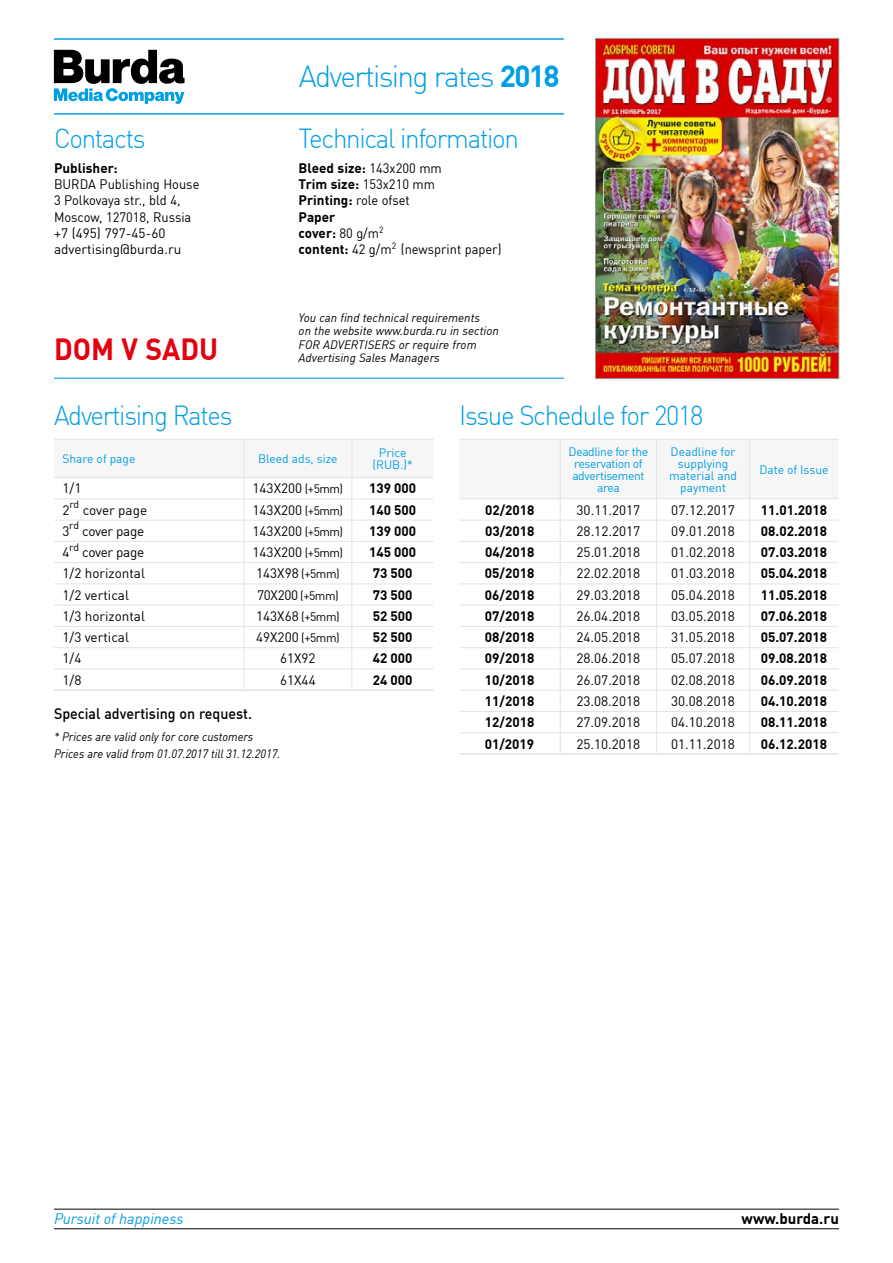
<style>
.page{position:relative;width:893px;height:1263px;background:#fff}
.page>*{position:absolute;margin:0;border:0;box-sizing:border-box;transform-origin:0 0}
.t1{font:300 30px "DIN Offc Pro";letter-spacing:-.055em;color:#009ee3}
.t2{font:700 30px "DIN Offc Pro";color:#e3000f;scale:.95 1}
.t3{font:300 27px "DIN Offc Pro";letter-spacing:-.05em;color:#009ee3;scale:.96 1}
.t4{font:500 15px "DIN Offc Pro";color:#000;scale:.95 1}
.t5{font:italic 15px "DIN Offc Pro";color:#009ee3}
.t6{font:700 15px "DIN Offc Pro";color:#000}
.t7{font:13.5px "DIN Offc Pro";color:#000}
.t8{font:700 13.5px "DIN Offc Pro";color:#000}
.t9{font:13.5px/16.2px "DIN Offc Pro";color:#000;scale:.95 1}
.t10{font:13.5px "DIN Offc Pro";letter-spacing:-.02em;color:#000}
.t11{font:italic 12px/13.5px "DIN Offc Pro";color:#000}
.t12{font:12px/12px "DIN Offc Pro";color:#009ee3;text-align:center}
.t13{font:italic 12px/16.5px "DIN Offc Pro";color:#000;scale:.95 1}
.t14{font:12px/12px "DIN Offc Pro";letter-spacing:-.03em;color:#009ee3;text-align:center}
.t15{font:10.5px "DIN Offc Pro";color:#000}
.s1{font-weight:700}
.s2{font-size:12px}
</style>
<div class="page">
<hr style="left:54px;top:1209px;width:785px;height:1px;background:#000">
<hr style="left:54px;top:1228px;width:785px;height:1px;background:#000">
<hr style="left:54px;top:378px;width:510px;height:1px;background:#009ee3">
<hr style="left:54px;top:113px;width:510px;height:2px;background:#009ee3">
<hr style="left:54px;top:38px;width:510px;height:2px;background:#009ee3">
<svg style="left:54px;top:50px;width:131px;height:54px"></svg>
<hr style="left:54px;top:689px;width:190px;height:2px;background:#e3e3e3">
<hr style="left:244px;top:689px;width:108px;height:2px;background:#e3e3e3">
<hr style="left:352px;top:689px;width:81px;height:2px;background:#e3e3e3">
<svg style="left:54px;top:439px;width:379px;height:250px"></svg>
<svg style="left:459px;top:439px;width:379px;height:314px"></svg>
<hr style="left:560px;top:439px;width:97px;height:1px;background:#e3e3e3">
<hr style="left:657px;top:439px;width:93px;height:1px;background:#e3e3e3">
<hr style="left:750px;top:439px;width:88px;height:1px;background:#e3e3e3">
<hr style="left:560px;top:439px;width:1px;height:60px;background:#e3e3e3">
<hr style="left:656px;top:439px;width:1px;height:60px;background:#e3e3e3">
<hr style="left:749px;top:439px;width:1px;height:60px;background:#e3e3e3">
<hr style="left:459px;top:753px;width:101px;height:2px;background:#e3e3e3">
<hr style="left:560px;top:753px;width:97px;height:2px;background:#e3e3e3">
<hr style="left:657px;top:753px;width:93px;height:2px;background:#e3e3e3">
<hr style="left:750px;top:753px;width:88px;height:2px;background:#e3e3e3">
<img style="left:597px;top:40px;width:240px;height:337px">
<div style="left:595px;top:38px;width:244px;height:341px;border:1px solid #9c9d9d"></div>
<h2 class="t3" style="left:54px;top:118px;width:97px">Contacts</h2>
<p class="t8" style="left:54px;top:157px;width:65px">Publisher:</p>
<p class="t9" style="left:54px;top:175px;width:155px">BURDA Publishing House<br>3 Polkovaya str., bld 4,<br>Моscow, 127018, Russia +7 (495) 797-45-60 advertising@burda.ru</p>
<h1 class="t2" style="left:54px;top:324px;width:174px">DOM V SADU</h1>
<h1 class="t1" style="left:299px;top:53px;width:262px">Advertising rates <span class="s1">2018</span></h1>
<h2 class="t3" style="left:299px;top:118px;width:231px">Technical information</h2>
<p class="t9" style="left:299px;top:159px;width:215px"><span class="s1">Bleed size:</span> 143x200 mm<br><span class="s1">Trim size:</span> 153x210 mm<br><span class="s1">Printing:</span> role ofset<br><span class="s1">Paper<br>cover:</span> 80 g/m<sup>2<br></sup><span class="s1">content:</span> 42 g/m<sup>2</sup> (newsprint paper)</p>
<p class="t11" style="left:299px;top:309px;width:202px">You can find technical requirements<br>on the website www.burda.ru in section FOR ADVERTISERS or require from Advertising Sales Managers</p>
<h2 class="t3" style="left:54px;top:394px;width:188px">Advertising Rates</h2>
<p class="t12" style="left:63px;top:451px;width:74px">Share of page</p>
<p class="t12" style="left:258px;top:451px;width:81px">Bleed ads, size</p>
<p class="t12" style="left:373px;top:445px;width:42px">Price (RUB.)*</p>
<p class="t7" style="left:63px;top:478px;width:20px">1/1</p>
<p class="t7" style="left:253px;top:478px;width:92px">143X200 <span class="s2">(+5mm)</span></p>
<p class="t8" style="left:369px;top:477px;width:49px">139 000</p>
<p class="t7" style="left:62px;top:499px;width:9px">2</p>
<p class="t15" style="left:70px;top:496px;width:11px">rd</p>
<p class="t7" style="left:83px;top:499px;width:66px">cover page</p>
<p class="t7" style="left:253px;top:499px;width:92px">143X200 <span class="s2">(+5mm)</span></p>
<p class="t8" style="left:369px;top:498px;width:49px">140 500</p>
<p class="t15" style="left:69px;top:517px;width:11px">rd</p>
<p class="t10" style="left:82px;top:520px;width:64px">cover page</p>
<p class="t7" style="left:253px;top:520px;width:92px">143X200 <span class="s2">(+5mm)</span></p>
<p class="t8" style="left:369px;top:520px;width:49px">139 000</p>
<p class="t7" style="left:62px;top:520px;width:9px">3</p>
<p class="t15" style="left:69px;top:539px;width:11px">rd</p>
<p class="t10" style="left:82px;top:542px;width:64px">cover page</p>
<p class="t7" style="left:253px;top:542px;width:92px">143X200 <span class="s2">(+5mm)</span></p>
<p class="t8" style="left:369px;top:541px;width:49px">145 000</p>
<p class="t7" style="left:62px;top:563px;width:84px">1/2 horizontal</p>
<p class="t7" style="left:256px;top:563px;width:85px">143X98 <span class="s2">(+5mm)</span></p>
<p class="t8" style="left:373px;top:562px;width:41px">73 500</p>
<p class="t7" style="left:63px;top:584px;width:68px">1/2 vertical</p>
<p class="t7" style="left:257px;top:584px;width:83px">70X200 <span class="s2">(+5mm)</span></p>
<p class="t8" style="left:373px;top:583px;width:41px">73 500</p>
<p class="t7" style="left:63px;top:605px;width:84px">1/3 horizontal</p>
<p class="t7" style="left:256px;top:605px;width:85px">143X68 <span class="s2">(+5mm)</span></p>
<p class="t8" style="left:373px;top:605px;width:41px">52 500</p>
<p class="t7" style="left:63px;top:627px;width:68px">1/3 vertical</p>
<p class="t7" style="left:256px;top:627px;width:85px">49X200 <span class="s2">(+5mm)</span></p>
<p class="t8" style="left:373px;top:626px;width:41px">52 500</p>
<p class="t7" style="left:63px;top:648px;width:20px">1/4</p>
<p class="t7" style="left:280px;top:648px;width:37px">61X92</p>
<p class="t8" style="left:373px;top:647px;width:41px">42 000</p>
<p class="t7" style="left:63px;top:669px;width:20px">1/8</p>
<p class="t7" style="left:280px;top:669px;width:37px">61X44</p>
<p class="t8" style="left:373px;top:669px;width:41px">24 000</p>
<p class="t4" style="left:54px;top:702px;width:210px">Special advertising on request.</p>
<p class="t13" style="left:54px;top:727px;width:240px">* prices are valid only for core customers<br>Prices are valid from 01.07.2017 till 31.12.2017.</p>
<p class="t7" style="left:62px;top:542px;width:9px">4</p>
<h2 class="t3" style="left:459px;top:394px;width:256px">Issue Schedule for 2018</h2>
<p class="t14" style="left:569px;top:444px;width:81px">Deadline for the reservation of advertisement area</p>
<p class="t12" style="left:669px;top:444px;width:69px">Deadline for supplying material and payment</p>
<p class="t12" style="left:759px;top:462px;width:71px">Date of Issue</p>
<p class="t8" style="left:485px;top:498px;width:51px">02/2018</p>
<p class="t7" style="left:577px;top:499px;width:65px">30.11.2017</p>
<p class="t7" style="left:671px;top:499px;width:65px">07.12.2017</p>
<p class="t8" style="left:761px;top:498px;width:68px">11.01.2018</p>
<p class="t8" style="left:485px;top:520px;width:51px">03/2018</p>
<p class="t7" style="left:577px;top:520px;width:65px">28.12.2017</p>
<p class="t7" style="left:671px;top:520px;width:65px">09.01.2018</p>
<p class="t8" style="left:761px;top:520px;width:68px">08.02.2018</p>
<p class="t8" style="left:485px;top:541px;width:51px">04/2018</p>
<p class="t7" style="left:577px;top:542px;width:65px">25.01.2018</p>
<p class="t7" style="left:671px;top:542px;width:65px">01.02.2018</p>
<p class="t8" style="left:761px;top:541px;width:68px">07.03.2018</p>
<p class="t8" style="left:485px;top:562px;width:51px">05/2018</p>
<p class="t7" style="left:577px;top:563px;width:65px">22.02.2018</p>
<p class="t7" style="left:671px;top:563px;width:65px">01.03.2018</p>
<p class="t8" style="left:761px;top:562px;width:68px">05.04.2018</p>
<p class="t8" style="left:485px;top:583px;width:51px">06/2018</p>
<p class="t7" style="left:576px;top:584px;width:65px">29.03.2018</p>
<p class="t7" style="left:671px;top:584px;width:65px">05.04.2018</p>
<p class="t8" style="left:761px;top:583px;width:68px">11.05.2018</p>
<p class="t8" style="left:485px;top:605px;width:51px">07/2018</p>
<p class="t7" style="left:576px;top:605px;width:65px">26.04.2018</p>
<p class="t7" style="left:671px;top:605px;width:65px">03.05.2018</p>
<p class="t8" style="left:761px;top:605px;width:68px">07.06.2018</p>
<p class="t8" style="left:485px;top:626px;width:51px">08/2018</p>
<p class="t7" style="left:576px;top:627px;width:65px">24.05.2018</p>
<p class="t7" style="left:671px;top:627px;width:65px">31.05.2018</p>
<p class="t8" style="left:761px;top:626px;width:68px">05.07.2018</p>
<p class="t8" style="left:485px;top:647px;width:51px">09/2018</p>
<p class="t7" style="left:576px;top:648px;width:65px">28.06.2018</p>
<p class="t7" style="left:671px;top:648px;width:65px">05.07.2018</p>
<p class="t8" style="left:761px;top:647px;width:68px">09.08.2018</p>
<p class="t8" style="left:485px;top:669px;width:51px">10/2018</p>
<p class="t7" style="left:576px;top:669px;width:65px">26.07.2018</p>
<p class="t7" style="left:671px;top:669px;width:65px">02.08.2018</p>
<p class="t8" style="left:761px;top:669px;width:68px">06.09.2018</p>
<p class="t8" style="left:485px;top:690px;width:51px">11/2018</p>
<p class="t7" style="left:576px;top:690px;width:65px">23.08.2018</p>
<p class="t7" style="left:671px;top:690px;width:65px">30.08.2018</p>
<p class="t8" style="left:761px;top:690px;width:68px">04.10.2018</p>
<p class="t8" style="left:485px;top:711px;width:51px">12/2018</p>
<p class="t7" style="left:576px;top:712px;width:65px">27.09.2018</p>
<p class="t7" style="left:671px;top:712px;width:65px">04.10.2018</p>
<p class="t8" style="left:761px;top:711px;width:68px">08.11.2018</p>
<p class="t8" style="left:485px;top:732px;width:51px">01/2019</p>
<p class="t7" style="left:576px;top:733px;width:65px">25.10.2018</p>
<p class="t7" style="left:671px;top:733px;width:65px">01.11.2018</p>
<p class="t8" style="left:761px;top:732px;width:68px">06.12.2018</p>
<p class="t5" style="left:54px;top:1206px;width:131px">Pursuit of happiness</p>
<p class="t6" style="left:742px;top:1206px;width:99px">www.burda.ru</p>
</div>
